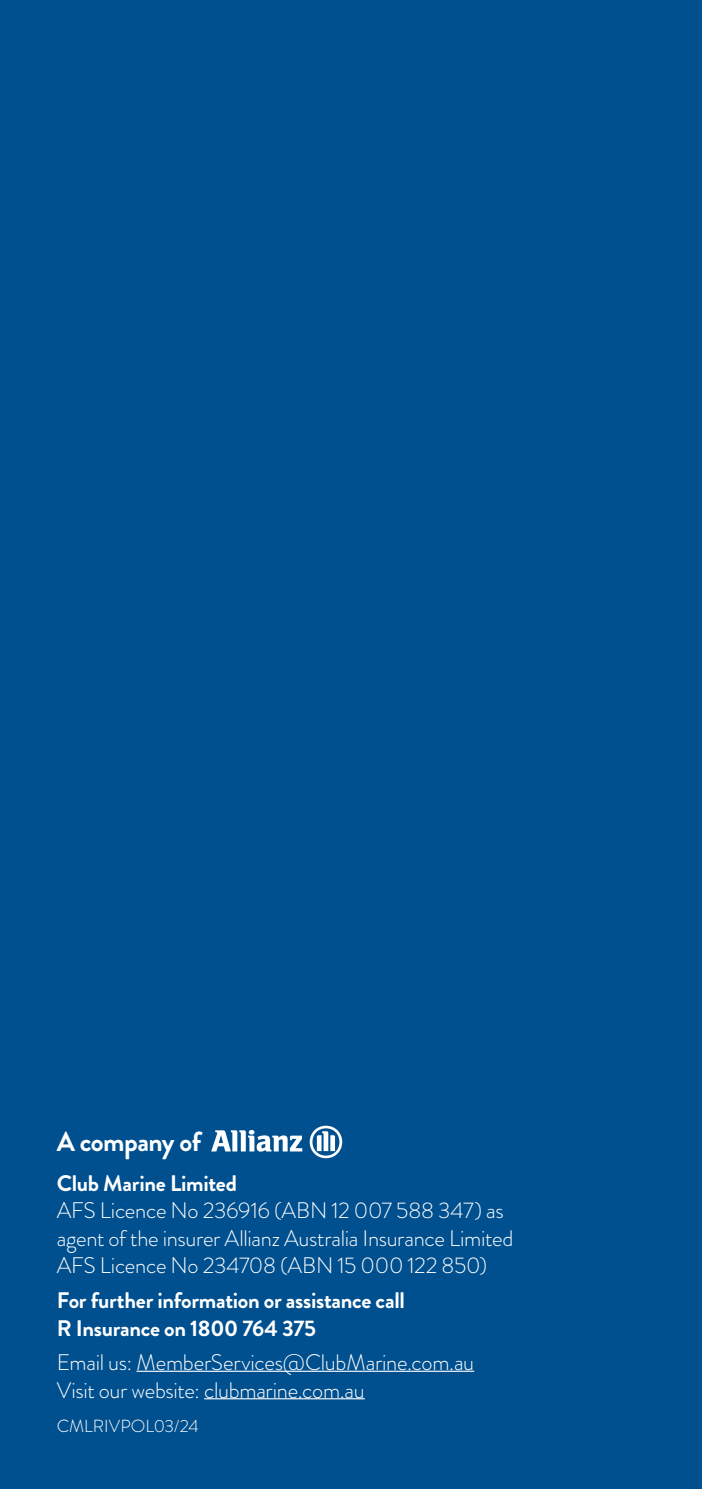
<style>
.page{position:relative;width:702px;height:1489px;background:#fff}
.page>*{position:absolute;margin:0;border:0;box-sizing:border-box;transform-origin:0 0}
.Body{font:700 27.5px "Brandon Grotesque";letter-spacing:-.02em;color:#fff}
.Body-2{font:300 22.5px/27.5px "Brandon Grotesque";letter-spacing:-.015em;color:#fff}
.Body-3{font:700 22.5px/27.5px "Brandon Grotesque";letter-spacing:-.015em;color:#fff}
.Body-4{font:300 17.5px "Brandon Grotesque";color:#fff}
.s1{font-weight:700}
</style>
<div class="page">
<div style="left:0;top:0;width:702px;height:1488px;background:#00508f"></div>
<hr style="left:136px;top:1370px;width:338px;height:1px;background:#fff">
<hr style="left:204px;top:1397px;width:161px;height:2px;background:#fff">
<svg style="left:211px;top:1130px;width:91px;height:21px"></svg>
<svg style="left:310px;top:1125px;width:32px;height:33px"></svg>
<p class="Body" style="left:57px;top:1122px;width:146px">A company of</p>
<p class="Body-2" style="left:57px;top:1169px;width:458px"><span class="s1">Club Marine Limited<br></span>AFS Licence No 236916 (ABN 12 007 588 347) as agent of the insurer Allianz Australia Insurance Limited AFS Licence No 234708 (ABN 15 000 122 850)</p>
<p class="Body-3" style="left:57px;top:1286px;width:349px">For further information or assistance call<br>R Insurance on 1800 764 375</p>
<p class="Body-2" style="left:57px;top:1348px;width:419px">Email us: MemberServices@ClubMarine.com.au<br>Visit our website: clubmarine.com.au</p>
<p class="Body-4" style="left:57px;top:1414px;width:143px">CMLRIVPOL03/24</p>
</div>
